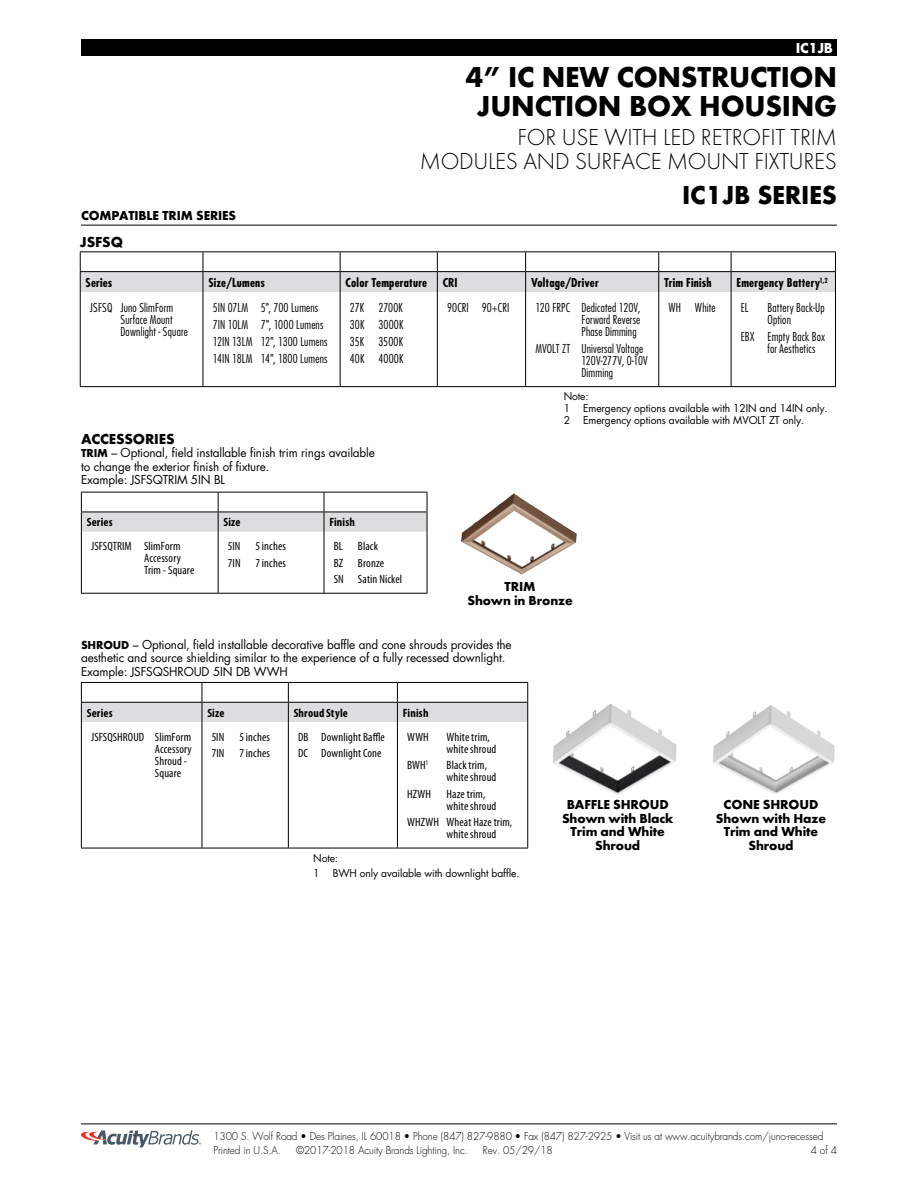
<style>
.page{position:relative;width:918px;height:1188px;background:#fff}
.page>*{position:absolute;margin:0;border:0;box-sizing:border-box;transform-origin:0 0}
.t1{font:30px/28.5px "Futura Bold DTC";letter-spacing:-.01em;color:#000;text-align:center}
.t2{font:27px "Futura Bold DTC";letter-spacing:-.01em;color:#000}
.t3{font:24px/24px "Futura Light DTC";letter-spacing:-.01em;color:#000;text-align:right}
.t4{font:15px "Futura Bold DTC";letter-spacing:-.01em;color:#000}
.t5{font:15px "Futura Bold DTC";letter-spacing:-.025em;color:#fff}
.t6{font:13.5px/13.5px "Futura Bold DTC";letter-spacing:-.01em;color:#000;text-align:center}
.t7{font:300 condensed 12px/12px "Futura";letter-spacing:.015em;color:#000}
.t8{font:12px/13.5px "Futura";letter-spacing:-.01em;color:#000}
.t9{font:condensed 12px/12px "Myriad Pro";letter-spacing:.01em;color:#000}
.t10{font:700 condensed 12px "Futura";letter-spacing:.015em;color:#000}
.t11{font:700 condensed 12px "Myriad Pro";letter-spacing:.015em;color:#000}
.t12{font:300 10.5px/14.1px "Futura";letter-spacing:-.01em;color:#000;scale:.96 1}
.t13{font:10.5px/12px "Futura";letter-spacing:-.01em;color:#000}
.s1{font-family:"Futura Bold DTC"}
</style>
<div class="page">
<div style="left:81px;top:39px;width:756px;height:17px;background:#000"></div>
<svg style="left:81px;top:1130px;width:120px;height:17px"></svg>
<hr style="left:81px;top:1124px;width:756px;height:1px;background:#000">
<hr style="left:80px;top:292px;width:1px;height:94px;background:#000">
<hr style="left:525px;top:292px;width:1px;height:94px;background:#000">
<hr style="left:658px;top:292px;width:1px;height:94px;background:#000">
<hr style="left:731px;top:292px;width:1px;height:94px;background:#000">
<hr style="left:835px;top:292px;width:1px;height:94px;background:#000">
<hr style="left:203px;top:292px;width:1px;height:94px;background:#000">
<hr style="left:340px;top:292px;width:1px;height:94px;background:#000">
<hr style="left:437px;top:292px;width:1px;height:94px;background:#000">
<hr style="left:80px;top:251px;width:123px;height:1px;background:#000">
<hr style="left:340px;top:251px;width:97px;height:1px;background:#000">
<hr style="left:203px;top:251px;width:137px;height:1px;background:#000">
<hr style="left:437px;top:251px;width:89px;height:1px;background:#000">
<hr style="left:526px;top:251px;width:133px;height:1px;background:#000">
<hr style="left:659px;top:251px;width:72px;height:1px;background:#000">
<hr style="left:731px;top:251px;width:105px;height:1px;background:#000">
<svg style="left:80px;top:252px;width:756px;height:40px"></svg>
<hr style="left:437px;top:271px;width:89px;height:1px;background:#000">
<hr style="left:526px;top:271px;width:133px;height:1px;background:#000">
<hr style="left:659px;top:271px;width:72px;height:1px;background:#000">
<hr style="left:731px;top:271px;width:105px;height:1px;background:#000">
<hr style="left:80px;top:386px;width:123px;height:1px;background:#000">
<hr style="left:340px;top:386px;width:97px;height:1px;background:#000">
<hr style="left:203px;top:386px;width:137px;height:1px;background:#000">
<hr style="left:437px;top:386px;width:89px;height:1px;background:#000">
<hr style="left:526px;top:386px;width:133px;height:1px;background:#000">
<hr style="left:659px;top:386px;width:72px;height:1px;background:#000">
<hr style="left:731px;top:386px;width:105px;height:1px;background:#000">
<hr style="left:81px;top:225px;width:756px;height:1px;background:#000">
<hr style="left:81px;top:722px;width:1px;height:126px;background:#000">
<hr style="left:202px;top:722px;width:1px;height:126px;background:#000">
<hr style="left:288px;top:722px;width:1px;height:126px;background:#000">
<hr style="left:397px;top:722px;width:1px;height:126px;background:#000">
<hr style="left:527px;top:722px;width:1px;height:126px;background:#000">
<hr style="left:81px;top:682px;width:121px;height:1px;background:#000">
<hr style="left:202px;top:682px;width:86px;height:1px;background:#000">
<hr style="left:288px;top:682px;width:109px;height:1px;background:#000">
<hr style="left:397px;top:682px;width:131px;height:1px;background:#000">
<svg style="left:81px;top:683px;width:447px;height:39px"></svg>
<hr style="left:397px;top:702px;width:131px;height:1px;background:#000">
<hr style="left:81px;top:848px;width:121px;height:1px;background:#000">
<hr style="left:202px;top:848px;width:86px;height:1px;background:#000">
<hr style="left:288px;top:848px;width:109px;height:1px;background:#000">
<hr style="left:397px;top:848px;width:131px;height:1px;background:#000">
<img style="left:553px;top:704px;width:123px;height:91px">
<img style="left:713px;top:705px;width:122px;height:89px">
<hr style="left:81px;top:532px;width:1px;height:61px;background:#000">
<hr style="left:218px;top:532px;width:1px;height:61px;background:#000">
<hr style="left:324px;top:532px;width:1px;height:61px;background:#000">
<hr style="left:427px;top:532px;width:1px;height:61px;background:#000">
<hr style="left:81px;top:492px;width:137px;height:1px;background:#000">
<hr style="left:218px;top:492px;width:106px;height:1px;background:#000">
<hr style="left:324px;top:492px;width:103px;height:1px;background:#000">
<svg style="left:81px;top:493px;width:347px;height:39px"></svg>
<hr style="left:324px;top:512px;width:103px;height:1px;background:#000">
<hr style="left:81px;top:593px;width:137px;height:1px;background:#000">
<hr style="left:218px;top:593px;width:106px;height:1px;background:#000">
<hr style="left:324px;top:593px;width:103px;height:1px;background:#000">
<img style="left:461px;top:493px;width:116px;height:81px">
<p class="t6" style="left:81px;top:208px;width:157px">COMPATIBLE TRIM SERIES</p>
<p class="t4" style="left:80px;top:233px;width:45px">JSFSQ</p>
<p class="t5" style="left:796px;top:39px;width:39px">IC1JB</p>
<h1 class="t1" style="left:465px;top:63px;width:373px">4” IC NEW CONSTRUCTION<br>JUNCTION BOX HOUSING</h1>
<h3 class="t3" style="left:420px;top:126px;width:419px">FOR USE WITH LED RETROFIT TRIM<br>MODULES AND SURFACE MOUNT FIXTURES</h3>
<h2 class="t2" style="left:682px;top:179px;width:156px">IC1JB SERIES</h2>
<p class="t10" style="left:86px;top:274px;width:28px">Series</p>
<p class="t10" style="left:208px;top:274px;width:58px">Size/Lumens</p>
<p class="t10" style="left:346px;top:274px;width:83px">Color Temperature</p>
<p class="t10" style="left:443px;top:274px;width:16px">CRI</p>
<p class="t10" style="left:531px;top:274px;width:69px">Voltage/Driver</p>
<p class="t10" style="left:664px;top:274px;width:49px">Trim Finish</p>
<p class="t10" style="left:736px;top:274px;width:93px">Emergency Battery<sup>1,2</sup></p>
<p class="t7" style="left:121px;top:301px;width:69px;text-indent:-31px">JSFSQ Juno SlimForm<br>Surface Mount<br>Downlight - Square</p>
<p class="t7" style="left:213px;top:298px;width:116px;line-height:17.2px">5IN 07LM 5", 700 Lumens<br>7IN 10LM 7", 1000 Lumens<br>12IN 13LM 12", 1300 Lumens<br>14IN 18LM 14", 1800 Lumens</p>
<p class="t7" style="left:350px;top:298px;width:55px;line-height:17.2px;text-align:justify">27K 2700K 30K 3000K 35K 3500K 40K 4000K</p>
<p class="t7" style="left:447px;top:301px;width:64px">90CRI 90+CRI</p>
<p class="t7" style="left:581px;top:301px;width:60px;text-align:justify;text-indent:-46px">120 FRPC Dedicated 120V, Forward Reverse Phase Dimming</p>
<p class="t7" style="left:668px;top:301px;width:49px">WH White</p>
<p class="t7" style="left:741px;top:301px;width:9px">EL</p>
<p class="t7" style="left:768px;top:301px;width:59px">Battery Back-Up<br>Option</p>
<p class="t7" style="left:768px;top:330px;width:59px;text-indent:-27px">EBX Empty Back Box for Aesthetics</p>
<p class="t7" style="left:581px;top:342px;width:68px;text-indent:-46px">MVOLT ZT Universal Voltage<br>120V-277V, 0-10V<br>Dimming</p>
<p class="t4" style="left:81px;top:430px;width:95px">ACCESSORIES</p>
<p class="t8" style="left:81px;top:446px;width:295px"><span class="s1">TRIM</span> – Optional, field installable finish trim rings available to change the exterior finish of fixture.<br>Example: JSFSQTRIM 5IN BL</p>
<p class="t11" style="left:87px;top:516px;width:27px">Series</p>
<p class="t11" style="left:224px;top:516px;width:19px">Size</p>
<p class="t11" style="left:329px;top:516px;width:27px">Finish</p>
<p class="t9" style="left:144px;top:541px;width:52px;text-indent:-53px">JSFSQTRIM SlimForm<br>Accessory<br>Trim - Square</p>
<p class="t9" style="left:228px;top:539px;width:60px;line-height:16.5px">5IN 5 inches<br>7IN 7 inches</p>
<p class="t9" style="left:334px;top:541px;width:11px">BL</p>
<p class="t9" style="left:334px;top:539px;width:70px;line-height:16.5px;text-indent:24px">Black<br>BZ Bronze<br>SN Satin Nickel</p>
<p class="t13" style="left:564px;top:390px;width:26px">Note:<br>1</p>
<p class="t13" style="left:583px;top:402px;width:246px">Emergency options available with 12IN and 14IN only.</p>
<p class="t13" style="left:564px;top:414px;width:8px">2</p>
<p class="t13" style="left:583px;top:414px;width:222px">Emergency options available with MVOLT ZT only.</p>
<p class="t6" style="left:468px;top:580px;width:107px">TRIM<br>Shown in Bronze</p>
<p class="t8" style="left:81px;top:637px;width:432px"><span class="s1">SHROUD</span> – Optional, field installable decorative baffle and cone shrouds provides the aesthetic and source shielding similar to the experience of a fully recessed downlight.<br>Example: JSFSQSHROUD 5IN DB WWH</p>
<p class="t11" style="left:87px;top:706px;width:27px">Series</p>
<p class="t11" style="left:207px;top:706px;width:19px">Size</p>
<p class="t11" style="left:294px;top:706px;width:56px">Shroud Style</p>
<p class="t11" style="left:403px;top:706px;width:27px">Finish</p>
<p class="t9" style="left:155px;top:731px;width:38px;text-indent:-64px">JSFSQSHROUD SlimForm<br>Accessory<br>Shroud -<br>Square</p>
<p class="t9" style="left:212px;top:731px;width:14px">5IN</p>
<p class="t9" style="left:239px;top:731px;width:32px">5 inches</p>
<p class="t9" style="left:298px;top:729px;width:88px;line-height:16.5px">DB Downlight Baffle<br>DC Downlight Cone</p>
<p class="t9" style="left:407px;top:731px;width:23px">WWH</p>
<p class="t9" style="left:447px;top:731px;width:51px">White trim, white shroud</p>
<p class="t9" style="left:407px;top:760px;width:23px">BWH<sup>1</sup></p>
<p class="t9" style="left:447px;top:760px;width:51px">Black trim, white shroud</p>
<p class="t9" style="left:407px;top:788px;width:25px">HZWH</p>
<p class="t9" style="left:447px;top:788px;width:51px">Haze trim, white shroud</p>
<p class="t9" style="left:447px;top:817px;width:67px;text-indent:-39px">WHZWH Wheat Haze trim, white shroud</p>
<p class="t9" style="left:212px;top:748px;width:14px">7IN</p>
<p class="t9" style="left:239px;top:748px;width:32px">7 inches</p>
<p class="t13" style="left:313px;top:851px;width:26px;line-height:14.9px">Note:<br>1</p>
<p class="t13" style="left:333px;top:867px;width:188px">BWH only available with downlight baffle.</p>
<p class="t6" style="left:562px;top:798px;width:113px">BAFFLE SHROUD<br>Shown with Black<br>Trim and White<br>Shroud</p>
<p class="t6" style="left:716px;top:798px;width:112px">CONE SHROUD<br>Shown with Haze<br>Trim and White<br>Shroud</p>
<p class="t12" style="left:213px;top:1129px;width:637px">1300 S. Wolf Road • Des Plaines, IL 60018 • Phone (847) 827-9880 • Fax (847) 827-2925 • Visit us at www.acuitybrands.com/juno-recessed<br>Printed in U.S.A.</p>
<p class="t12" style="left:296px;top:1143px;width:180px">©2017-2018 Acuity Brands Lighting, Inc.</p>
<p class="t12" style="left:483px;top:1143px;width:74px">Rev. 05/29/18</p>
<p class="t12" style="left:811px;top:1144px;width:29px">4 of 4</p>
</div>
